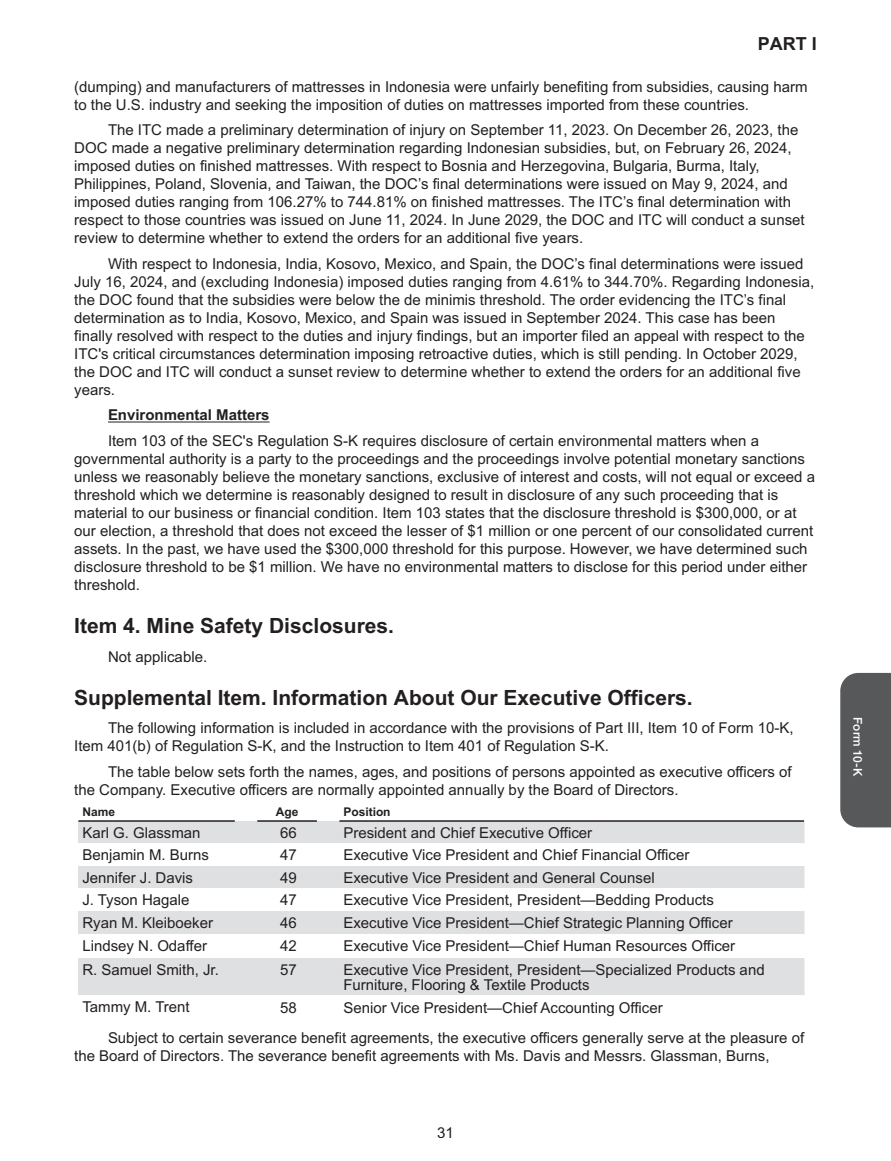
<style>
.page{position:relative;width:891px;height:1161px;background:#fff}
.page>*{position:absolute;margin:0;border:0;box-sizing:border-box;transform-origin:0 0}
.t1{font:700 21px "Arial";color:#231f20}
.t2{font:700 18px "Arial";color:#231f20}
.t3{font:15px/18px "Arial";color:#231f20}
.t4{font:700 15px "Arial";color:#231f20}
.t5{font:700 12px "Arial";color:#231f20}
.t6{font:500 12px "Helvetica Neue";color:#fff}
</style>
<div class="page">
<div style="left:840px;top:673px;width:51px;height:154px;background:#57585a"></div>
<hr style="left:108px;top:422px;width:162px;height:1px;background:#231f20">
<div style="left:78px;top:821px;width:726px;height:23px;background:#dfe0e2"></div>
<div style="left:78px;top:866px;width:726px;height:23px;background:#dfe0e2"></div>
<div style="left:78px;top:911px;width:726px;height:24px;background:#dfe0e2"></div>
<div style="left:78px;top:958px;width:726px;height:37px;background:#dfe0e2"></div>
<svg style="left:804px;top:821px;width:1px;height:113px"></svg>
<hr style="left:804px;top:958px;width:1px;height:37px;background:#dfe0e2">
<hr style="left:78px;top:820px;width:157px;height:2px;background:#231f20">
<hr style="left:257px;top:820px;width:60px;height:2px;background:#231f20">
<hr style="left:339px;top:820px;width:465px;height:2px;background:#231f20">
<p class="t2" style="left:758px;top:31px;width:61px">PART I</p>
<p class="t3" style="left:74px;top:78px;width:735px">(dumping) and manufacturers of mattresses in Indonesia were unfairly benefiting from subsidies, causing harm to the U.S. industry and seeking the imposition of duties on mattresses imported from these countries.</p>
<p class="t3" style="left:74px;top:121px;width:732px;text-indent:34px">The ITC made a preliminary determination of injury on September 11, 2023. On December 26, 2023, the DOC made a negative preliminary determination regarding Indonesian subsidies, but, on February 26, 2024, imposed duties on finished mattresses. With respect to Bosnia and Herzegovina, Bulgaria, Burma, Italy, Philippines, Poland, Slovenia, and Taiwan, the DOC’s final determinations were issued on May 9, 2024, and imposed duties ranging from 106.27% to 744.81% on finished mattresses. The ITC’s final determination with respect to those countries was issued on June 11, 2024. In June 2029, the DOC and ITC will conduct a sunset review to determine whether to extend the orders for an additional five years.</p>
<p class="t3" style="left:74px;top:255px;width:742px;text-indent:34px">With respect to Indonesia, India, Kosovo, Mexico, and Spain, the DOC’s final determinations were issued July 16, 2024, and (excluding Indonesia) imposed duties ranging from 4.61% to 344.70%. Regarding Indonesia, the DOC found that the subsidies were below the de minimis threshold. The order evidencing the ITC’s final determination as to India, Kosovo, Mexico, and Spain was issued in September 2024. This case has been finally resolved with respect to the duties and injury findings, but an importer filed an appeal with respect to the ITC's critical circumstances determination imposing retroactive duties, which is still pending. In October 2029, the DOC and ITC will conduct a sunset review to determine whether to extend the orders for an additional five years.</p>
<p class="t4" style="left:108px;top:405px;width:163px">Environmental Matters</p>
<p class="t3" style="left:74px;top:432px;width:742px;text-indent:34px">Item 103 of the SEC's Regulation S-K requires disclosure of certain environmental matters when a governmental authority is a party to the proceedings and the proceedings involve potential monetary sanctions unless we reasonably believe the monetary sanctions, exclusive of interest and costs, will not equal or exceed a threshold which we determine is reasonably designed to result in disclosure of any such proceeding that is material to our business or financial condition. Item 103 states that the disclosure threshold is $300,000, or at our election, a threshold that does not exceed the lesser of $1 million or one percent of our consolidated current assets. In the past, we have used the $300,000 threshold for this purpose. However, we have determined such disclosure threshold to be $1 million. We have no environmental matters to disclose for this period under either threshold.</p>
<h1 class="t1" style="left:74px;top:612px;width:321px">Item 4. Mine Safety Disclosures.</h1>
<p class="t3" style="left:108px;top:648px;width:101px">Not applicable.</p>
<h1 class="t1" style="left:74px;top:684px;width:620px">Supplemental Item. Information About Our Executive Officers.</h1>
<p class="t3" style="left:74px;top:719px;width:721px;text-indent:34px">The following information is included in accordance with the provisions of Part III, Item 10 of Form 10-K,<br>Item 401(b) of Regulation S-K, and the Instruction to Item 401 of Regulation S-K.</p>
<p class="t3" style="left:74px;top:763px;width:719px;text-indent:34px">The table below sets forth the names, ages, and positions of persons appointed as executive officers of the Company. Executive officers are normally appointed annually by the Board of Directors.</p>
<p class="t5" style="left:82px;top:804px;width:34px">Name</p>
<p class="t5" style="left:276px;top:804px;width:24px">Age</p>
<p class="t5" style="left:343px;top:804px;width:49px">Position</p>
<p class="t3" style="left:82px;top:823px;width:120px">Karl G. Glassman</p>
<p class="t3" style="left:280px;top:823px;width:18px">66</p>
<p class="t3" style="left:343px;top:824px;width:250px">President and Chief Executive Officer</p>
<p class="t3" style="left:82px;top:846px;width:128px">Benjamin M. Burns</p>
<p class="t3" style="left:280px;top:846px;width:18px">47</p>
<p class="t3" style="left:343px;top:846px;width:348px">Executive Vice President and Chief Financial Officer</p>
<p class="t3" style="left:82px;top:868px;width:112px">Jennifer J. Davis</p>
<p class="t3" style="left:280px;top:868px;width:18px">49</p>
<p class="t3" style="left:343px;top:868px;width:313px">Executive Vice President and General Counsel</p>
<p class="t3" style="left:82px;top:891px;width:109px">J. Tyson Hagale</p>
<p class="t3" style="left:280px;top:891px;width:18px">47</p>
<p class="t3" style="left:343px;top:891px;width:372px">Executive Vice President, President—Bedding Products</p>
<p class="t3" style="left:82px;top:913px;width:132px">Ryan M. Kleiboeker</p>
<p class="t3" style="left:280px;top:913px;width:18px">46</p>
<p class="t3" style="left:343px;top:913px;width:391px">Executive Vice President—Chief Strategic Planning Officer</p>
<p class="t3" style="left:82px;top:937px;width:126px">Lindsey N. Odaffer</p>
<p class="t3" style="left:280px;top:937px;width:18px">42</p>
<p class="t3" style="left:343px;top:937px;width:393px">Executive Vice President—Chief Human Resources Officer</p>
<p class="t3" style="left:82px;top:961px;width:138px">R. Samuel Smith, Jr.</p>
<p class="t3" style="left:280px;top:961px;width:18px">57</p>
<p class="t3" style="left:343px;top:962px;width:423px;line-height:15px">Executive Vice President, President—Specialized Products and<br>Furniture, Flooring &amp; Textile Products</p>
<p class="t3" style="left:82px;top:998px;width:109px">Tammy M. Trent</p>
<p class="t3" style="left:280px;top:998px;width:18px">58</p>
<p class="t3" style="left:108px;top:992px;width:698px;line-height:30.9px;text-indent:235px">Senior Vice President—Chief Accounting Officer<br>Subject to certain severance benefit agreements, the executive officers generally serve at the pleasure of</p>
<p class="t3" style="left:74px;top:1047px;width:697px">the Board of Directors. The severance benefit agreements with Ms. Davis and Messrs. Glassman, Burns,</p>
<p class="t3" style="left:437px;top:1123px;width:18px">31</p>
<p class="t6" style="left:867px;top:717px;width:60px;rotate:90deg">Form 10-K</p>
</div>
